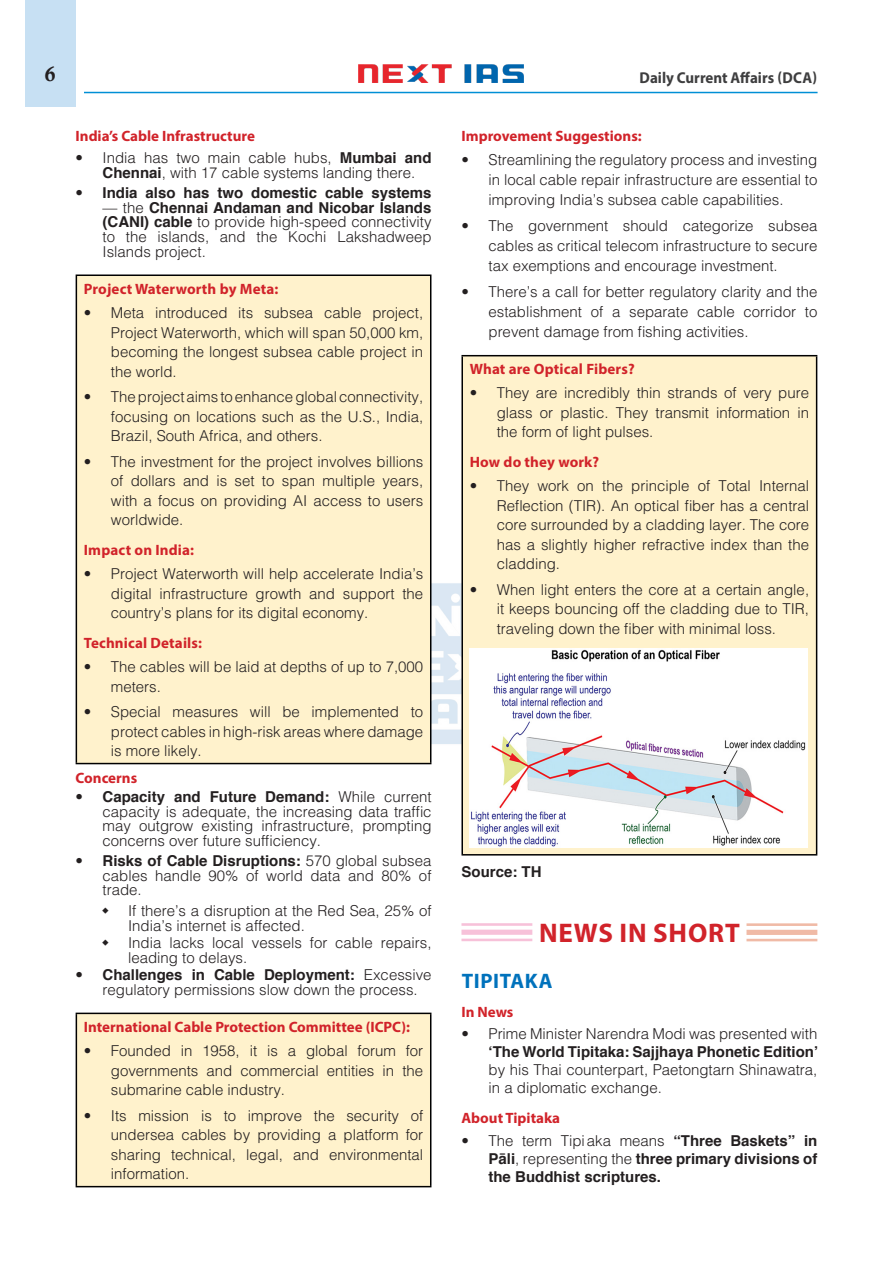
<style>
.page{position:relative;width:893px;height:1263px;background:#fff}
.page>*{position:absolute;margin:0;border:0;box-sizing:border-box;transform-origin:0 0}
.News_In_Short__headi{font:700 27px "Myriad Pro";letter-spacing:.03em;color:#d1232a}
.H-1{font:700 21px "Myriad Pro";letter-spacing:.03em;color:#0072bc}
.t1{font:21px "Calis MT Bol";color:#231f20}
.t2{font:700 15.75px "Myriad Pro";color:#3e3e3f;scale:.95 1}
.t3{font:300 15px/19.5px "Helvetica";color:#231f20;text-align:justify}
.H-2{font:700 15px "Myriad Pro";color:#d1232a}
.body{font:700 15px/18px "Helvetica";color:#231f20;text-align:justify}
.s1{font-weight:700}
.s2{font-weight:300}
</style>
<div class="page">
<div style="left:25px;top:0;width:51px;height:107px;background:#c7e0f3"></div>
<img style="left:359px;top:64px;width:165px;height:19px">
<hr style="left:84px;top:92px;width:733px;height:1px;background:#008fd5">
<img style="left:431px;top:580px;width:30px;height:168px">
<div style="left:76px;top:275px;width:355px;height:488px;background:#fff2cc"></div>
<hr style="left:76px;top:274px;width:355px;height:2px;background:#000">
<hr style="left:76px;top:276px;width:1px;height:487px;background:#000">
<hr style="left:430px;top:276px;width:1px;height:487px;background:#000">
<hr style="left:76px;top:763px;width:355px;height:1px;background:#000">
<div style="left:76px;top:1013px;width:355px;height:174px;background:#fff2cc"></div>
<hr style="left:76px;top:1013px;width:355px;height:1px;background:#000">
<hr style="left:76px;top:1014px;width:1px;height:172px;background:#000">
<hr style="left:430px;top:1014px;width:1px;height:172px;background:#000">
<hr style="left:76px;top:1186px;width:355px;height:1px;background:#000">
<hr style="left:746px;top:923px;width:71px;height:3px;background:#f0baa6">
<div style="left:746px;top:930px;width:71px;height:5px;background:#f0baa6"></div>
<hr style="left:746px;top:939px;width:71px;height:2px;background:#f0baa6">
<hr style="left:461px;top:923px;width:71px;height:3px;background:#f7c1d9">
<div style="left:461px;top:930px;width:71px;height:5px;background:#f7c1d9"></div>
<hr style="left:461px;top:939px;width:71px;height:2px;background:#f7c1d9">
<div style="left:462px;top:356px;width:355px;height:499px;background:#fff2cc"></div>
<hr style="left:461px;top:355px;width:356px;height:1px;background:#000">
<hr style="left:461px;top:356px;width:2px;height:498px;background:#000">
<hr style="left:816px;top:356px;width:1px;height:498px;background:#000">
<hr style="left:461px;top:854px;width:356px;height:1px;background:#000">
<img style="left:470px;top:649px;width:337px;height:198px">
<h2 class="t1" style="left:45px;top:62px;width:12px">6</h2>
<p class="t2" style="left:640px;top:67px;width:188px">Daily Current Affairs (DCA)</p>
<p class="H-2" style="left:76px;top:126px;width:181px">India’s Cable Infrastructure</p>
<p class="t3" style="left:103px;top:150px;width:330px;line-height:14.5px;text-indent:-27px">• India has two main cable hubs, <span class="s1">Mumbai and<br>Chennai</span>, with 17 cable systems landing there.</p>
<p class="body" style="left:76px;top:184px;width:357px"><span class="s2">•</span> India also has two domestic cable systems</p>
<p class="t3" style="left:103px;top:200px;width:330px;line-height:14.5px">— the <span class="s1">Chennai Andaman and Nicobar Islands (CANI) cable</span> to provide high-speed connectivity to the islands, and the Kochi Lakshadweep Islands project.</p>
<p class="H-2" style="left:84px;top:279px;width:196px">Project Waterworth by Meta:</p>
<p class="t3" style="left:111px;top:302px;width:314px;text-indent:-27px">• Meta introduced its subsea cable project, Project Waterworth, which will span 50,000 km, becoming the longest subsea cable project in the world.</p>
<p class="t3" style="left:111px;top:386px;width:314px;text-indent:-27px">• The project aims to enhance global connectivity, focusing on locations such as the U.S., India, Brazil, South Africa, and others.</p>
<p class="t3" style="left:111px;top:451px;width:314px;text-indent:-27px">• The investment for the project involves billions of dollars and is set to span multiple years, with a focus on providing AI access to users worldwide.</p>
<p class="H-2" style="left:84px;top:540px;width:112px">Impact on India:</p>
<p class="t3" style="left:111px;top:563px;width:314px;text-indent:-27px">• Project Waterworth will help accelerate India’s digital infrastructure growth and support the country’s plans for its digital economy.</p>
<p class="H-2" style="left:84px;top:633px;width:120px">Technical Details:</p>
<p class="t3" style="left:111px;top:656px;width:314px;text-indent:-27px">• The cables will be laid at depths of up to 7,000 meters.</p>
<p class="t3" style="left:111px;top:701px;width:314px;text-indent:-27px">• Special measures will be implemented to protect cables in high-risk areas where damage is more likely.</p>
<p class="H-2" style="left:76px;top:768px;width:63px">Concerns</p>
<p class="t3" style="left:103px;top:789px;width:330px;line-height:14.5px;text-indent:-27px">• <span class="s1">Capacity and Future Demand:</span> While current capacity is adequate, the increasing data traffic may outgrow existing infrastructure, prompting concerns over future sufficiency.</p>
<p class="t3" style="left:103px;top:853px;width:330px;line-height:14.5px;text-indent:-27px">• <span class="s1">Risks of Cable Disruptions:</span> 570 global subsea cables handle 90% of world data and 80% of trade.</p>
<p class="t3" style="left:128px;top:903px;width:305px;line-height:14.5px">If there’s a disruption at the Red Sea, 25% of<br>India’s internet is affected.</p>
<p class="t3" style="left:128px;top:935px;width:305px;line-height:14.5px">India lacks local vessels for cable repairs, leading to delays.</p>
<p class="t3" style="left:103px;top:967px;width:330px;line-height:14.5px;text-indent:-27px">• <span class="s1">Challenges in Cable Deployment:</span> Excessive regulatory permissions slow down the process.</p>
<p class="H-2" style="left:84px;top:1017px;width:328px">International Cable Protection Committee (ICPC):</p>
<p class="t3" style="left:111px;top:1040px;width:314px;text-indent:-27px">• Founded in 1958, it is a global forum for governments and commercial entities in the submarine cable industry.</p>
<p class="t3" style="left:111px;top:1105px;width:314px;text-indent:-27px">• Its mission is to improve the security of undersea cables by providing a platform for sharing technical, legal, and environmental information.</p>
<p class="H-2" style="left:461px;top:126px;width:182px">Improvement Suggestions:</p>
<p class="t3" style="left:488px;top:150px;width:330px;line-height:20px;text-indent:-27px">• Streamlining the regulatory process and investing in local cable repair infrastructure are essential to improving India’s subsea cable capabilities.</p>
<p class="t3" style="left:488px;top:215px;width:330px;line-height:20px;text-indent:-27px">• The government should categorize subsea cables as critical telecom infrastructure to secure tax exemptions and encourage investment.</p>
<p class="t3" style="left:488px;top:281px;width:330px;line-height:20px;text-indent:-27px">• There’s a call for better regulatory clarity and the establishment of a separate cable corridor to prevent damage from fishing activities.</p>
<p class="H-2" style="left:470px;top:360px;width:167px">What are Optical Fibers?</p>
<p class="t3" style="left:497px;top:383px;width:314px;text-indent:-27px">• They are incredibly thin strands of very pure glass or plastic. They transmit information in the form of light pulses.</p>
<p class="H-2" style="left:470px;top:453px;width:131px">How do they work?</p>
<p class="t3" style="left:497px;top:476px;width:314px;text-indent:-27px">• They work on the principle of Total Internal Reflection (TIR). An optical fiber has a central core surrounded by a cladding layer. The core has a slightly higher refractive index than the cladding.</p>
<p class="t3" style="left:497px;top:579px;width:314px;text-indent:-27px">• When light enters the core at a certain angle, it keeps bouncing off the cladding due to TIR, traveling down the fiber with minimal loss.</p>
<p class="body" style="left:461px;top:862px;width:82px">Source: TH</p>
<p class="News_In_Short__headi" style="left:539px;top:915px;width:202px">NEWS IN SHORT</p>
<p class="H-1" style="left:462px;top:967px;width:92px">TIPITAKA</p>
<p class="H-2" style="left:461px;top:1002px;width:53px">In News</p>
<p class="t3" style="left:488px;top:1024px;width:331px;line-height:18px;text-indent:-27px">• Prime Minister Narendra Modi was presented with <span class="s1">‘The World Tipitaka: Sajjhaya Phonetic Edition’ </span>by his Thai counterpart, Paetongtarn Shinawatra, in a diplomatic exchange.</p>
<p class="H-2" style="left:461px;top:1108px;width:100px">About Tipitaka</p>
<p class="body" style="left:488px;top:1131px;width:330px;text-indent:-27px"><span class="s2">• The term Tipiaka means</span> “Three Baskets” in Pāli<span class="s2">, representing the</span> three primary divisions of the Buddhist scriptures.</p>
</div>
